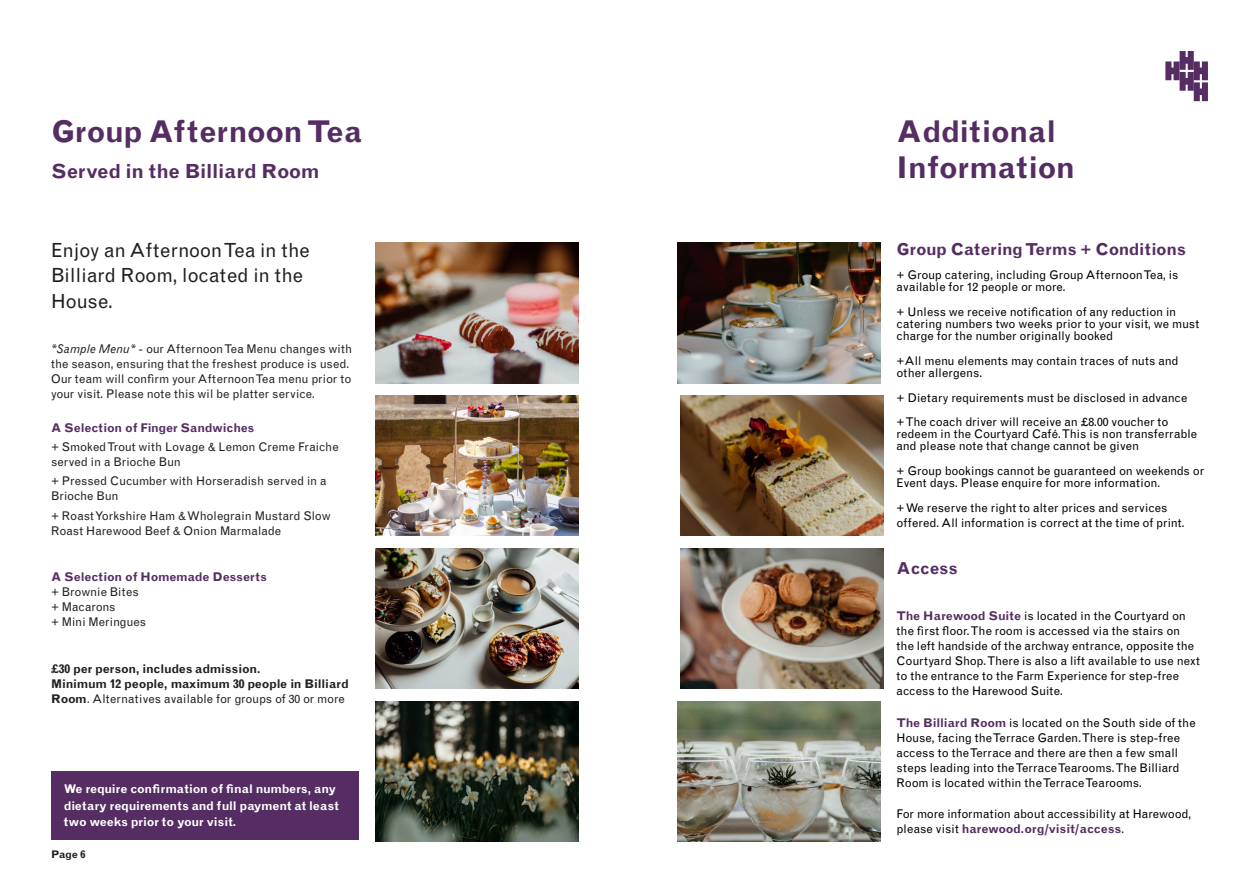
<style>
.page{position:relative;width:1259px;height:893px;background:#fff}
.page>*{position:absolute;margin:0;border:0;box-sizing:border-box;transform-origin:0 0}
.t1{font:700 30px/36px "Grotesque MT Std";color:#552d63}
.t2{font:19.5px/25.5px "Grotesque MT Std";letter-spacing:-.005em;color:#231f20}
.t3{font:700 19.5px "Grotesque MT Std";letter-spacing:-.01em;color:#552d63}
.t4{font:700 16.5px "Grotesque MT Std";color:#552d63}
.t5{font:12px/15px "Grotesque MT Std";color:#000}
.t6{font:12px/15px "Grotesque MT Std";color:#231f20}
.t7{font:700 12px/15px "Grotesque MT Std";letter-spacing:-.02em;color:#231f20}
.t8{font:700 12px/16.5px "Grotesque MT Std";letter-spacing:-.01em;color:#fff}
.t9{font:700 12px "Grotesque MT Std";letter-spacing:-.015em;color:#552d63}
.t10{font:700 10.5px "Grotesque MT Std";color:#231f20}
.s1{font-style:italic}
.s2{font-weight:700;color:#552d63}
.s3{font-weight:400}
</style>
<div class="page">
<div style="left:51px;top:772px;width:307px;height:68px;background:#552d63"></div>
<img style="left:375px;top:243px;width:203px;height:140px">
<img style="left:375px;top:396px;width:203px;height:140px">
<img style="left:375px;top:549px;width:203px;height:140px">
<img style="left:375px;top:702px;width:203px;height:140px">
<img style="left:680px;top:549px;width:204px;height:140px">
<svg style="left:1165px;top:51px;width:43px;height:50px"></svg>
<img style="left:677px;top:243px;width:203px;height:140px">
<img style="left:680px;top:396px;width:204px;height:140px">
<img style="left:677px;top:702px;width:203px;height:140px">
<p class="t1" style="left:51px;top:114px;width:312px">Group Afternoon Tea</p>
<p class="t3" style="left:51px;top:160px;width:270px">Served in the Billiard Room</p>
<p class="t2" style="left:51px;top:237px;width:260px">Enjoy an Afternoon Tea in the<br>Billiard Room, located in the<br>House.</p>
<p class="t6" style="left:51px;top:341px;width:303px"><span class="s1">*Sample Menu*</span> - our Afternoon Tea Menu changes with the season, ensuring that the freshest produce is used.<br>Our team will confirm your Afternoon Tea menu prior to your visit. Please note this wil be platter service.</p>
<p class="t9" style="left:51px;top:421px;width:205px">A Selection of Finger Sandwiches</p>
<p class="t6" style="left:51px;top:439px;width:289px">+ Smoked Trout with Lovage &amp; Lemon Creme Fraiche served in a Brioche Bun</p>
<p class="t6" style="left:51px;top:474px;width:277px">+ Pressed Cucumber with Horseradish served in a<br>Brioche Bun</p>
<p class="t6" style="left:51px;top:508px;width:281px">+ Roast Yorkshire Ham &amp; Wholegrain Mustard Slow<br>Roast Harewood Beef &amp; Onion Marmalade</p>
<p class="t6" style="left:51px;top:569px;width:217px"><span class="s2">A Selection of Homemade Desserts </span>+ Brownie Bites<br>+ Macarons<br>+ Mini Meringues</p>
<p class="t7" style="left:51px;top:661px;width:299px">£30 per person, includes admission.<br>Minimum 12 people, maximum 30 people in Billiard<br>Room<span class="s3">. Alternatives available for groups of 30 or more</span></p>
<p class="t8" style="left:64px;top:781px;width:277px">We require confirmation of final numbers, any dietary requirements and full payment at least two weeks prior to your visit.</p>
<p class="t10" style="left:51px;top:848px;width:36px">Page 6</p>
<p class="t1" style="left:896px;top:114px;width:180px">Additional<br>Information</p>
<p class="t4" style="left:896px;top:239px;width:291px">Group Catering Terms + Conditions</p>
<p class="t5" style="left:896px;top:269px;width:283px;line-height:12px">+ Group catering, including Group Afternoon Tea, is available for 12 people or more.</p>
<p class="t5" style="left:896px;top:306px;width:304px;line-height:12px">+ Unless we receive notification of any reduction in catering numbers two weeks prior to your visit, we must charge for the number originally booked</p>
<p class="t5" style="left:896px;top:355px;width:283px;line-height:12px">+All menu elements may contain traces of nuts and other allergens.</p>
<p class="t5" style="left:896px;top:390px;width:292px">+ Dietary requirements must be disclosed in advance</p>
<p class="t5" style="left:896px;top:416px;width:302px;line-height:12px">+ The coach driver will receive an £8.00 voucher to redeem in the Courtyard Café. This is non transferrable and please note that change cannot be given</p>
<p class="t5" style="left:896px;top:465px;width:309px;line-height:12px">+ Group bookings cannot be guaranteed on weekends or<br>Event days. Please enquire for more information.</p>
<p class="t5" style="left:896px;top:500px;width:289px">+ We reserve the right to alter prices and services offered. All information is correct at the time of print.</p>
<p class="t4" style="left:896px;top:558px;width:62px">Access</p>
<p class="t5" style="left:896px;top:608px;width:305px"><span class="s2">The Harewood Suite</span> is located in the Courtyard on the first floor. The room is accessed via the stairs on the left handside of the archway entrance, opposite the Courtyard Shop. There is also a lift available to use next to the entrance to the Farm Experience for step-free access to the Harewood Suite.</p>
<p class="t5" style="left:896px;top:715px;width:301px"><span class="s2">The Billiard Room</span> is located on the South side of the House, facing the Terrace Garden. There is step-free access to the Terrace and there are then a few small steps leading into the Terrace Tearooms. The Billiard Room is located within the Terrace Tearooms.</p>
<p class="t5" style="left:896px;top:806px;width:296px">For more information about accessibility at Harewood, please visit <span class="s2">harewood.org/visit/access</span>.</p>
</div>
